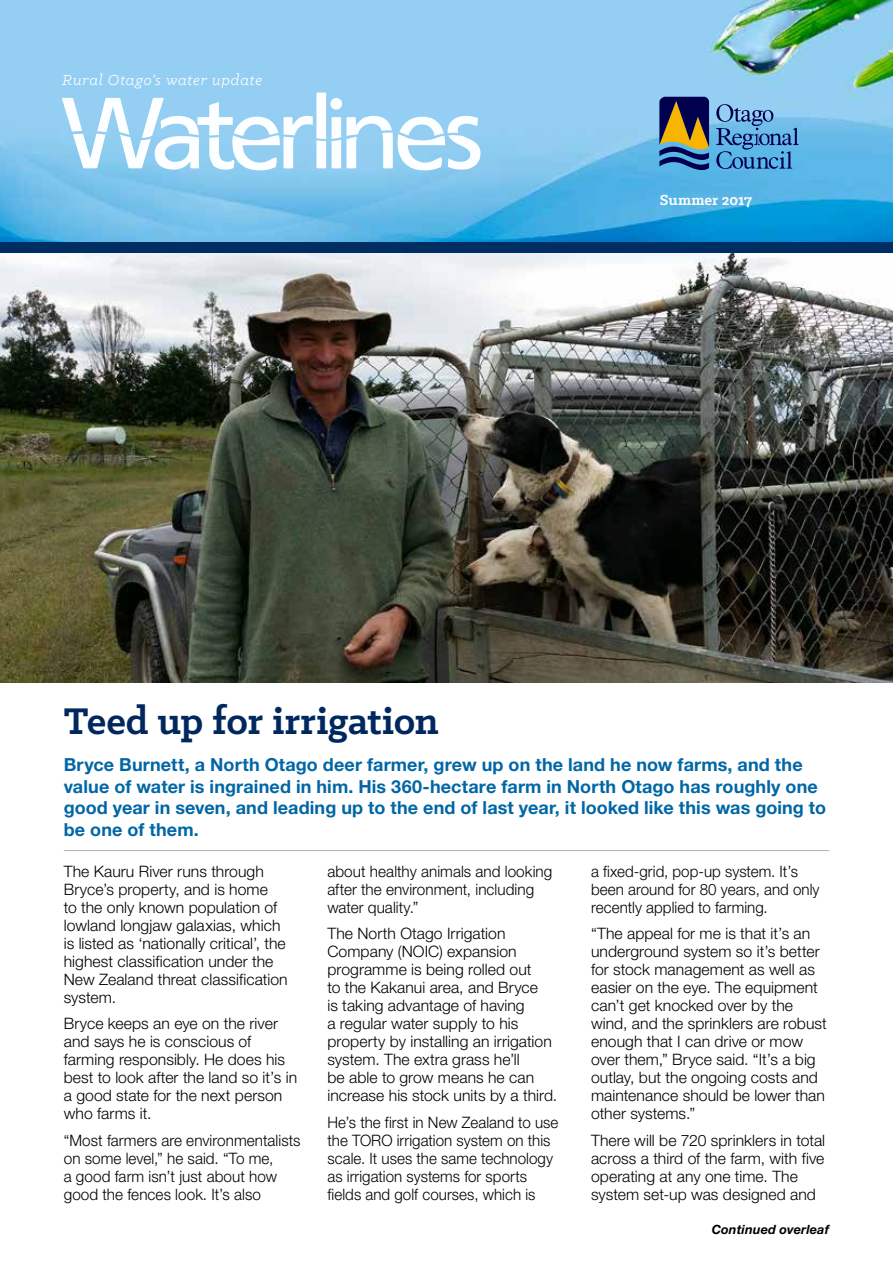
<style>
.page{position:relative;width:893px;height:1263px;background:#fff}
.page>*{position:absolute;margin:0;border:0;box-sizing:border-box;transform-origin:0 0}
.t1{font:700 42px "Klinic Slab";letter-spacing:-.01em;color:#00285e}
.t2{font:700 18px/21.8px "Helvetica Neue LT Pro";letter-spacing:.005em;color:#0066a6}
.t3{font:italic 16.5px "Klinic Slab";letter-spacing:.035em;color:#fcfeff}
.t4{font:700 16.5px "Klinic Slab";letter-spacing:-.005em;color:#fcfeff}
.t5{font:300 15.75px/18px "Helvetica Neue LT Pro";letter-spacing:.005em;color:#000001}
.t6{font:300 15.75px/18px "Helvetica Neue LT Pro";letter-spacing:.005em;color:#000001;scale:.96 1}
.t7{font:italic 700 12.75px "Helvetica Neue LT Std";letter-spacing:.01em;color:#000001}
</style>
<div class="page">
<img style="left:0;top:253px;width:893px;height:430px">
<img style="left:0;top:0;width:893px;height:242px">
<svg style="left:659px;top:97px;width:50px;height:73px;background:#555658"></svg>
<svg style="left:716px;top:104px;width:83px;height:65px;background:#5998ca"></svg>
<svg style="left:332px;top:116px;width:148px;height:54px"></svg>
<svg style="left:62px;top:93px;width:264px;height:77px"></svg>
<div style="left:330px;top:98px;width:12px;height:12px;background:#fcfeff;border-radius:50%"></div>
<div style="left:0;top:242px;width:893px;height:11px;background:#002e63"></div>
<hr style="left:64px;top:850px;width:765px;height:1px;background:#b3b3b3">
<p class="t3" style="left:62px;top:69px;width:202px">Rural Otago’s water update</p>
<p class="t4" style="left:660px;top:189px;width:93px">Summer 2017</p>
<h1 class="t1" style="left:64px;top:693px;width:377px">Teed up for irrigation</h1>
<p class="t2" style="left:64px;top:753px;width:764px">Bryce Burnett, a North Otago deer farmer, grew up on the land he now farms, and the value of water is ingrained in him. His 360-hectare farm in North Otago has roughly one good year in seven, and leading up to the end of last year, it looked like this was going to be one of them.</p>
<p class="t5" style="left:64px;top:862px;width:225px">The Kauru River runs through<br>Bryce’s property, and is home<br>to the only known population of lowland longjaw galaxias, which is listed as ‘nationally critical’, the highest classification under the<br>New Zealand threat classification system.</p>
<p class="t5" style="left:64px;top:1014px;width:235px">Bryce keeps an eye on the river and says he is conscious of farming responsibly. He does his best to look after the land so it’s in a good state for the next person who farms it.</p>
<p class="t5" style="left:64px;top:1131px;width:238px">“Most farmers are environmentalists on some level,” he said. “To me,<br>a good farm isn’t just about how good the fences look. It’s also</p>
<p class="t5" style="left:327px;top:862px;width:226px">about healthy animals and looking after the environment, including water quality.”</p>
<p class="t5" style="left:327px;top:924px;width:231px">The North Otago Irrigation<br>Company (NOIC) expansion programme is being rolled out<br>to the Kakanui area, and Bryce<br>is taking advantage of having<br>a regular water supply to his property by installing an irrigation system. The extra grass he’ll<br>be able to grow means he can increase his stock units by a third.</p>
<p class="t6" style="left:327px;top:1113px;width:242px">He’s the first in New Zealand to use the TORO irrigation system on this scale. It uses the same technology as irrigation systems for sports fields and golf courses, which is</p>
<p class="t6" style="left:591px;top:862px;width:240px">a fixed-grid, pop-up system. It’s been around for 80 years, and only recently applied to farming.</p>
<p class="t5" style="left:591px;top:924px;width:237px">“The appeal for me is that it’s an underground system so it’s better for stock management as well as easier on the eye. The equipment can’t get knocked over by the wind, and the sprinklers are robust enough that I can drive or mow over them,” Bryce said. “It’s a big outlay, but the ongoing costs and maintenance should be lower than other systems.”</p>
<p class="t5" style="left:591px;top:1131px;width:236px">There will be 720 sprinklers in total across a third of the farm, with five operating at any one time. The system set-up was designed and</p>
<p class="t7" style="left:712px;top:1221px;width:119px">Continued overleaf</p>
</div>
